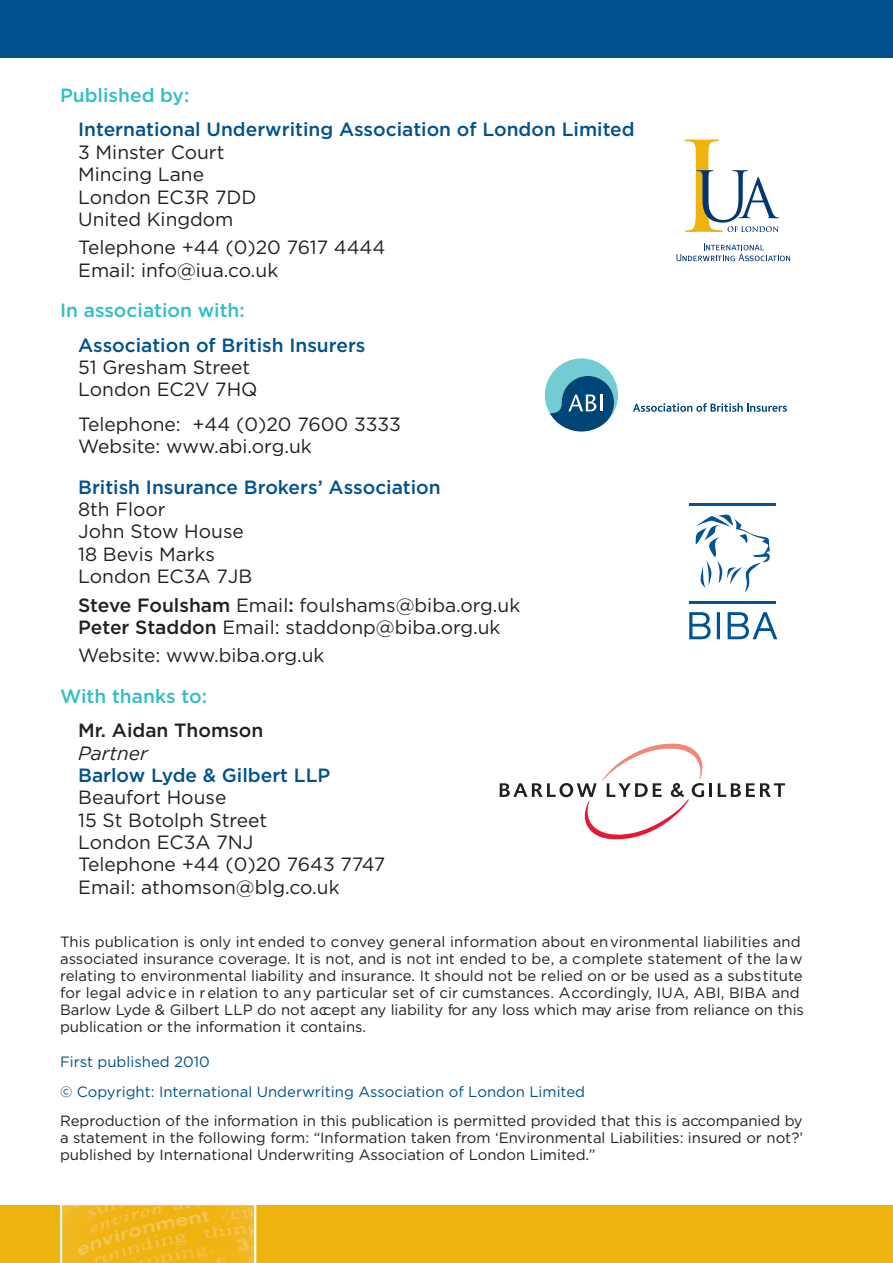
<style>
.page{position:relative;width:893px;height:1263px;background:#fff}
.page>*{position:absolute;margin:0;border:0;box-sizing:border-box;transform-origin:0 0}
.t1{font:19.2px/22.4px "Gotham";color:#231f20}
.t2{font:500 19.2px "Gotham";color:#01518e}
.t3{font:500 19.2px "Gotham";color:#30bfc2}
.t4{font:500 19.2px "Gotham";color:#231f20}
.t5{font:italic 19.2px "Gotham";color:#231f20}
.t6{font:14.85px/17.1px "Gotham";color:#231f20}
.t7{font:14.85px/29.1px "Gotham";color:#01518e}
.s1{font-weight:500}
</style>
<div class="page">
<div style="left:0;top:1205px;width:893px;height:58px;background:#efb310"></div>
<div style="left:0;top:0;width:893px;height:58px;background:#01518e"></div>
<svg style="left:60px;top:1205px;width:196px;height:58px"></svg>
<svg style="left:676px;top:243px;width:114px;height:18px"></svg>
<svg style="left:685px;top:139px;width:94px;height:93px"></svg>
<svg style="left:545px;top:358px;width:73px;height:74px"></svg>
<hr style="left:600px;top:395px;width:3px;height:16px;background:#fff">
<svg style="left:633px;top:403px;width:154px;height:9px"></svg>
<svg style="left:689px;top:612px;width:22px;height:27px"></svg>
<svg style="left:717px;top:612px;width:3px;height:27px"></svg>
<hr style="left:689px;top:503px;width:87px;height:3px;background:#005495">
<hr style="left:689px;top:601px;width:87px;height:3px;background:#005495">
<svg style="left:728px;top:612px;width:49px;height:27px"></svg>
<svg style="left:696px;top:514px;width:74px;height:79px"></svg>
<hr style="left:709px;top:783px;width:3px;height:14px;background:#231f20">
<svg style="left:718px;top:783px;width:67px;height:14px"></svg>
<svg style="left:500px;top:744px;width:204px;height:95px"></svg>
<p class="t3" style="left:60px;top:84px;width:131px">Published by:</p>
<p class="t2" style="left:78px;top:119px;width:558px">International Underwriting Association of London Limited</p>
<p class="t1" style="left:78px;top:141px;width:180px">3 Minster Court<br>Mincing Lane<br>London EC3R 7DD<br>United Kingdom</p>
<p class="t1" style="left:78px;top:236px;width:309px">Telephone +44 (0)20 7617 4444<br>Email: info@iua.co.uk</p>
<p class="t3" style="left:60px;top:299px;width:186px">In association with:</p>
<p class="t2" style="left:78px;top:334px;width:289px">Association of British Insurers</p>
<p class="t1" style="left:78px;top:356px;width:181px">51 Gresham Street<br>London EC2V 7HQ</p>
<p class="t1" style="left:78px;top:412px;width:324px">Telephone: +44 (0)20 7600 3333<br>Website: www.abi.org.uk</p>
<p class="t2" style="left:78px;top:476px;width:364px">British Insurance Brokers’ Association</p>
<p class="t1" style="left:78px;top:498px;width:176px">8th Floor<br>John Stow House<br>18 Bevis Marks<br>London EC3A 7JB</p>
<p class="t1" style="left:78px;top:593px;width:444px"><span class="s1">Steve Foulsham</span> Email<span class="s1">:</span> foulshams@biba.org.uk<br><span class="s1">Peter Staddon</span> Email: staddonp@biba.org.uk</p>
<p class="t1" style="left:78px;top:644px;width:248px">Website: www.biba.org.uk</p>
<p class="t3" style="left:60px;top:685px;width:148px">With thanks to:</p>
<p class="t4" style="left:78px;top:719px;width:187px">Mr. Aidan Thomson</p>
<p class="t5" style="left:78px;top:742px;width:71px">Partner</p>
<p class="t2" style="left:78px;top:764px;width:254px">Barlow Lyde &amp; Gilbert LLP</p>
<p class="t1" style="left:78px;top:786px;width:309px">Beaufort House<br>15 St Botolph Street<br>London EC3A 7NJ<br>Telephone +44 (0)20 7643 7747<br>Email: athomson@blg.co.uk</p>
<p class="t6" style="left:60px;top:933px;width:745px">This publication is only int ended to convey general information about environmental liabilities and associated insurance coverage. It is not, and is not int ended to be, a complete statement of the law relating to environmental liability and insurance. It should not be relied on or be used as a substitute for legal advice in relation to any particular set of cir cumstances. Accordingly, IUA, ABI, BIBA and Barlow Lyde &amp; Gilbert LLP do not accept any liability for any loss which may arise from reliance on this publication or the information it contains.</p>
<p class="t7" style="left:60px;top:1047px;width:527px">First published 2010<br>© Copyright: International Underwriting Association of London Limited</p>
<p class="t6" style="left:60px;top:1112px;width:744px;text-align:justify">Reproduction of the information in this publication is permitted provided that this is accompanied by a statement in the following form: “Information taken from ‘Environmental Liabilities: insured or not?’ published by International Underwriting Association of London Limited.”</p>
</div>
